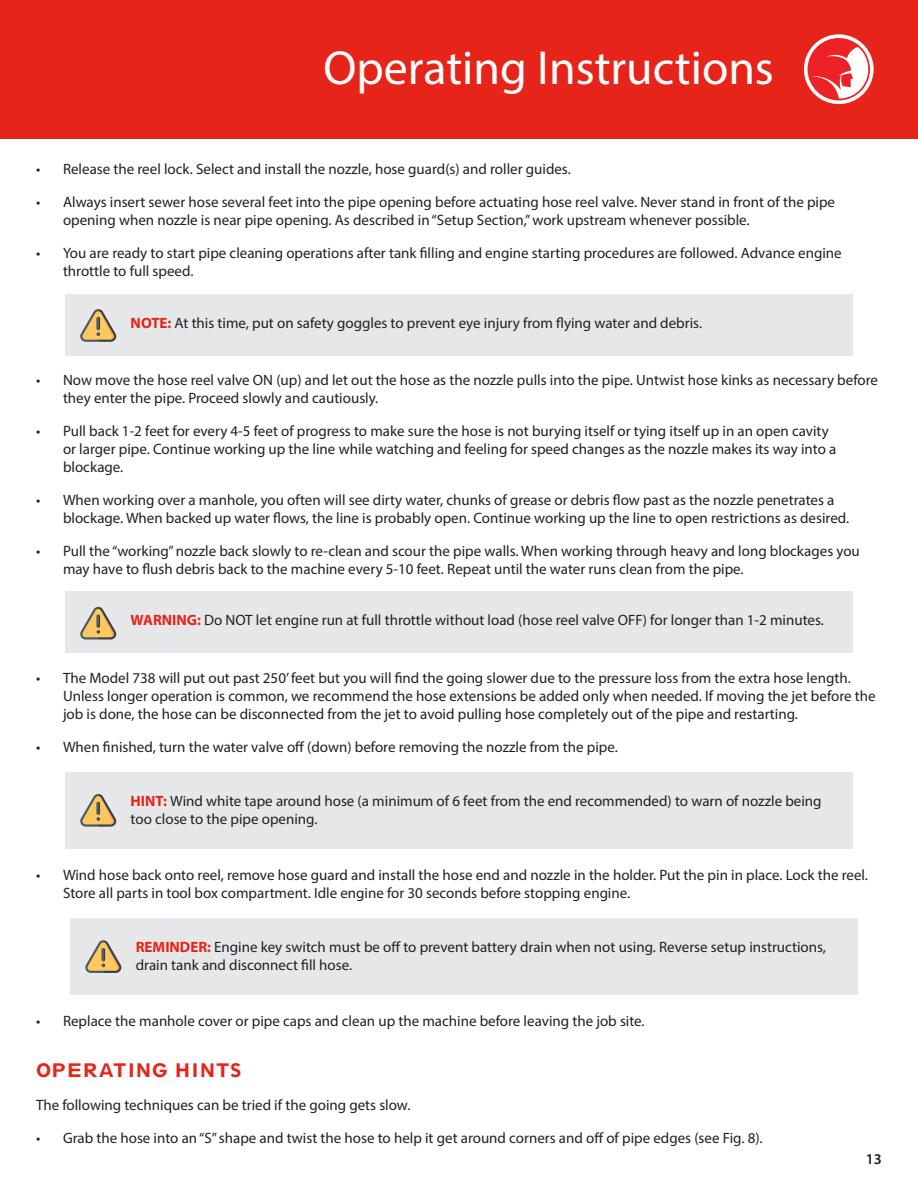
<style>
.page{position:relative;width:918px;height:1188px;background:#fff}
.page>*{position:absolute;margin:0;border:0;box-sizing:border-box;transform-origin:0 0}
.Chapter_Title{font:48px "Myriad Pro";color:#fff}
.t1{font:19.5px "Spartan LT Std Heavy Class";color:#e72419}
.Numbered_List{font:15px/18px "Myriad Pro";color:#231f20}
.t2{font:600 15px "Myriad Pro";color:#231f20}
.s1{font-weight:700;color:#e72419}
</style>
<div class="page">
<div style="left:0;top:0;width:918px;height:139px;background:#e72419"></div>
<svg style="left:804px;top:34px;width:70px;height:70px"></svg>
<div style="left:65px;top:294px;width:788px;height:61px;background:#e6e7e9"></div>
<svg style="left:80px;top:309px;width:36px;height:33px"></svg>
<div style="left:65px;top:592px;width:788px;height:61px;background:#e6e7e9"></div>
<svg style="left:80px;top:607px;width:36px;height:33px"></svg>
<div style="left:65px;top:772px;width:788px;height:77px;background:#e6e7e9"></div>
<svg style="left:80px;top:794px;width:36px;height:33px"></svg>
<div style="left:70px;top:918px;width:788px;height:77px;background:#e6e7e9"></div>
<svg style="left:85px;top:940px;width:36px;height:33px"></svg>
<p class="Chapter_Title" style="left:324px;top:38px;width:452px">Operating Instructions</p>
<p class="Numbered_List" style="left:36px;top:159px;width:535px">• Release the reel lock. Select and install the nozzle, hose guard(s) and roller guides.</p>
<p class="Numbered_List" style="left:63px;top:192px;width:774px;text-indent:-27px">• Always insert sewer hose several feet into the pipe opening before actuating hose reel valve. Never stand in front of the pipe opening when nozzle is near pipe opening. As described in “Setup Section,” work upstream whenever possible.</p>
<p class="Numbered_List" style="left:63px;top:243px;width:780px;text-indent:-27px">• You are ready to start pipe cleaning operations after tank filling and engine starting procedures are followed. Advance engine throttle to full speed.</p>
<p class="Numbered_List" style="left:131px;top:313px;width:572px"><span class="s1">NOTE:</span> At this time, put on safety goggles to prevent eye injury from flying water and debris.</p>
<p class="Numbered_List" style="left:63px;top:371px;width:817px;text-indent:-27px">• Now move the hose reel valve ON (up) and let out the hose as the nozzle pulls into the pipe. Untwist hose kinks as necessary before they enter the pipe. Proceed slowly and cautiously.</p>
<p class="Numbered_List" style="left:63px;top:422px;width:775px;text-indent:-27px">• Pull back 1-2 feet for every 4-5 feet of progress to make sure the hose is not burying itself or tying itself up in an open cavity or larger pipe. Continue working up the line while watching and feeling for speed changes as the nozzle makes its way into a blockage.</p>
<p class="Numbered_List" style="left:63px;top:491px;width:786px;text-indent:-27px">• When working over a manhole, you often will see dirty water, chunks of grease or debris flow past as the nozzle penetrates a blockage. When backed up water flows, the line is probably open. Continue working up the line to open restrictions as desired.</p>
<p class="Numbered_List" style="left:63px;top:542px;width:798px;text-indent:-27px">• Pull the “working” nozzle back slowly to re-clean and scour the pipe walls. When working through heavy and long blockages you may have to flush debris back to the machine every 5-10 feet. Repeat until the water runs clean from the pipe.</p>
<p class="Numbered_List" style="left:131px;top:611px;width:694px"><span class="s1">WARNING:</span> Do NOT let engine run at full throttle without load (hose reel valve OFF) for longer than 1-2 minutes.</p>
<p class="Numbered_List" style="left:63px;top:669px;width:814px;text-indent:-27px">• The Model 738 will put out past 250’ feet but you will find the going slower due to the pressure loss from the extra hose length.<br>Unless longer operation is common, we recommend the hose extensions be added only when needed. If moving the jet before the job is done, the hose can be disconnected from the jet to avoid pulling hose completely out of the pipe and restarting.</p>
<p class="Numbered_List" style="left:36px;top:738px;width:582px">• When finished, turn the water valve off (down) before removing the nozzle from the pipe.</p>
<p class="Numbered_List" style="left:131px;top:791px;width:692px"><span class="s1">HINT:</span> Wind white tape around hose (a minimum of 6 feet from the end recommended) to warn of nozzle being too close to the pipe opening.</p>
<p class="Numbered_List" style="left:63px;top:866px;width:805px;text-indent:-27px">• Wind hose back onto reel, remove hose guard and install the hose end and nozzle in the holder. Put the pin in place. Lock the reel.<br>Store all parts in tool box compartment. Idle engine for 30 seconds before stopping engine.</p>
<p class="Numbered_List" style="left:136px;top:938px;width:692px"><span class="s1">REMINDER:</span> Engine key switch must be off to prevent battery drain when not using. Reverse setup instructions, drain tank and disconnect fill hose.</p>
<p class="Numbered_List" style="left:36px;top:1012px;width:609px">• Replace the manhole cover or pipe caps and clean up the machine before leaving the job site.</p>
<p class="t1" style="left:36px;top:1058px;width:207px">OPERATING HINTS</p>
<p class="Numbered_List" style="left:36px;top:1096px;width:375px">The following techniques can be tried if the going gets slow.</p>
<p class="Numbered_List" style="left:36px;top:1129px;width:727px">• Grab the hose into an “S” shape and twist the hose to help it get around corners and off of pipe edges (see Fig. 8).</p>
<p class="t2" style="left:866px;top:1150px;width:18px">13</p>
</div>
